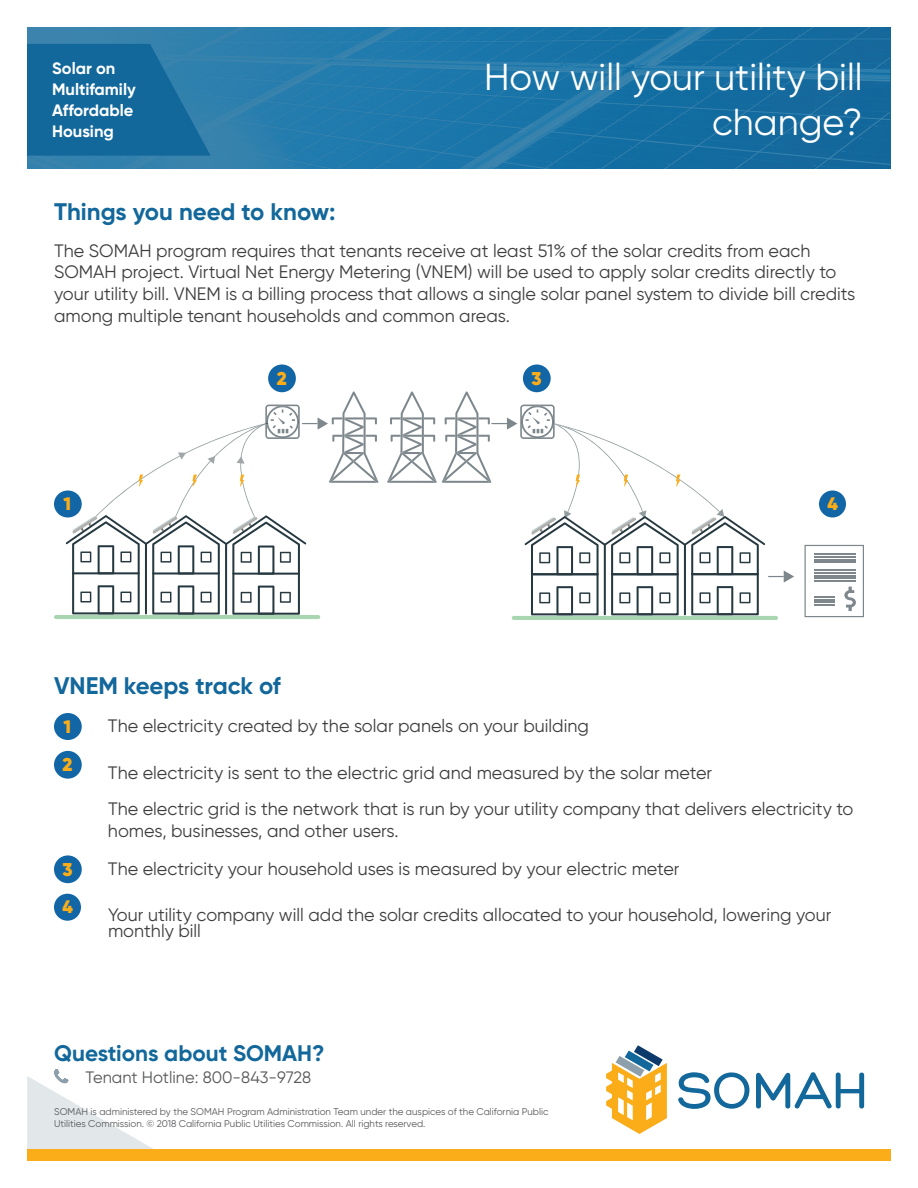
<style>
.page{position:relative;width:918px;height:1188px;background:#fff}
.page>*{position:absolute;margin:0;border:0;box-sizing:border-box;transform-origin:0 0}
.Header_Title{font:37.5px/45px "Gilroy";color:#fff;text-align:right}
.Body{font:700 24px "Gilroy";color:#12679b}
.t1{font:700 22.5px "Gilroy";color:#12679b}
.t2{font:900 18.6px "Gilroy";color:#faad19}
.Body-2{font:18px/21.6px "Gilroy";color:#3e3e3f}
.t3{font:900 18px "Gilroy";color:#faad19}
.Header_SOMAH_name{font:700 16.5px/21px "Gilroy";color:#fff}
.t4{font:16.5px "Gilroy";color:#57585a}
.Footer_Disclaimer{font:9.75px/12px "Gilroy";color:#57585a}
</style>
<div class="page">
<svg style="left:678px;top:1072px;width:71px;height:37px"></svg>
<svg style="left:756px;top:1072px;width:108px;height:37px"></svg>
<svg style="left:606px;top:1045px;width:61px;height:89px"></svg>
<div style="left:27px;top:1150px;width:864px;height:11px;background:#faad19"></div>
<svg style="left:27px;top:1069px;width:146px;height:81px"></svg>
<img style="left:27px;top:27px;width:863px;height:142px">
<svg style="left:27px;top:44px;width:184px;height:112px;background:#176b9e"></svg>
<div style="left:54px;top:491px;width:28px;height:27px;background:#1266a6;border-radius:50%"></div>
<div style="left:268px;top:364px;width:28px;height:28px;background:#1266a6;border-radius:50%"></div>
<div style="left:523px;top:364px;width:28px;height:28px;background:#1266a6;border-radius:50%"></div>
<div style="left:819px;top:490px;width:27px;height:28px;background:#1266a6;border-radius:50%"></div>
<div style="left:54px;top:713px;width:28px;height:27px;background:#1266a6;border-radius:50%"></div>
<div style="left:54px;top:751px;width:28px;height:28px;background:#1266a6;border-radius:50%"></div>
<div style="left:54px;top:855px;width:28px;height:28px;background:#1266a6;border-radius:50%"></div>
<div style="left:54px;top:894px;width:27px;height:27px;background:#1266a6;border-radius:50%"></div>
<svg style="left:805px;top:545px;width:59px;height:72px"></svg>
<hr style="left:814px;top:578px;width:41px;height:1px;background:#7d878c">
<hr style="left:814px;top:580px;width:41px;height:1px;background:#7d878c">
<hr style="left:814px;top:573px;width:41px;height:1px;background:#7d878c">
<hr style="left:814px;top:575px;width:41px;height:1px;background:#7d878c">
<hr style="left:814px;top:559px;width:41px;height:1px;background:#7d878c">
<hr style="left:814px;top:561px;width:41px;height:1px;background:#7d878c">
<hr style="left:814px;top:554px;width:41px;height:1px;background:#7d878c">
<hr style="left:814px;top:556px;width:41px;height:1px;background:#7d878c">
<hr style="left:814px;top:570px;width:41px;height:1px;background:#7d878c">
<hr style="left:54px;top:615px;width:266px;height:4px;background:#a8d6b0;border-radius:2px">
<hr style="left:512px;top:616px;width:266px;height:4px;background:#a8d6b0;border-radius:2px">
<svg style="left:66px;top:391px;width:312px;height:224px"></svg>
<svg style="left:387px;top:391px;width:407px;height:224px"></svg>
<p class="Header_SOMAH_name" style="left:52px;top:58px;width:85px">Solar on<br>Multifamily<br>Affordable<br>Housing</p>
<p class="Header_Title" style="left:484px;top:54px;width:380px">How will your utility bill change?</p>
<p class="Body" style="left:54px;top:197px;width:283px">Things you need to know:</p>
<p class="Body-2" style="left:54px;top:240px;width:803px">The SOMAH program requires that tenants receive at least 51% of the solar credits from each SOMAH project. Virtual Net Energy Metering (VNEM) will be used to apply solar credits directly to your utility bill. VNEM is a billing process that allows a single solar panel system to divide bill credits among multiple tenant households and common areas.</p>
<p class="t3" style="left:64px;top:492px;width:9px">1</p>
<p class="t2" style="left:277px;top:366px;width:11px">2</p>
<p class="t2" style="left:532px;top:366px;width:12px">3</p>
<p class="t3" style="left:827px;top:492px;width:12px">4</p>
<p class="Body" style="left:54px;top:671px;width:228px">VNEM keeps track of</p>
<p class="t3" style="left:64px;top:715px;width:9px">1</p>
<p class="Body-2" style="left:108px;top:715px;width:482px">The electricity created by the solar panels on your building</p>
<p class="t2" style="left:63px;top:753px;width:11px">2</p>
<p class="Body-2" style="left:108px;top:761px;width:606px">The electricity is sent to the electric grid and measured by the solar meter</p>
<p class="Body-2" style="left:108px;top:798px;width:747px">The electric grid is the network that is run by your utility company that delivers electricity to homes, businesses, and other users.</p>
<p class="t2" style="left:63px;top:857px;width:12px">3</p>
<p class="Body-2" style="left:108px;top:858px;width:573px">The electricity your household uses is measured by your electric meter</p>
<p class="t3" style="left:62px;top:896px;width:12px">4</p>
<p class="Body-2" style="left:108px;top:903px;width:725px">Your utility company will add the solar credits allocated to your household, lowering your</p>
<p class="Body-2" style="left:108px;top:920px;width:94px">monthly bill</p>
<p class="t1" style="left:54px;top:1039px;width:272px">Questions about SOMAH?</p>
<p class="t4" style="left:86px;top:1067px;width:227px">Tenant Hotline: 800-843-9728</p>
<p class="Footer_Disclaimer" style="left:54px;top:1105px;width:496px">SOMAH is administered by the SOMAH Program Administration Team under the auspices of the California Public<br>Utilities Commission. © 2018 California Public Utilities Commission. All rights reserved.</p>
</div>
